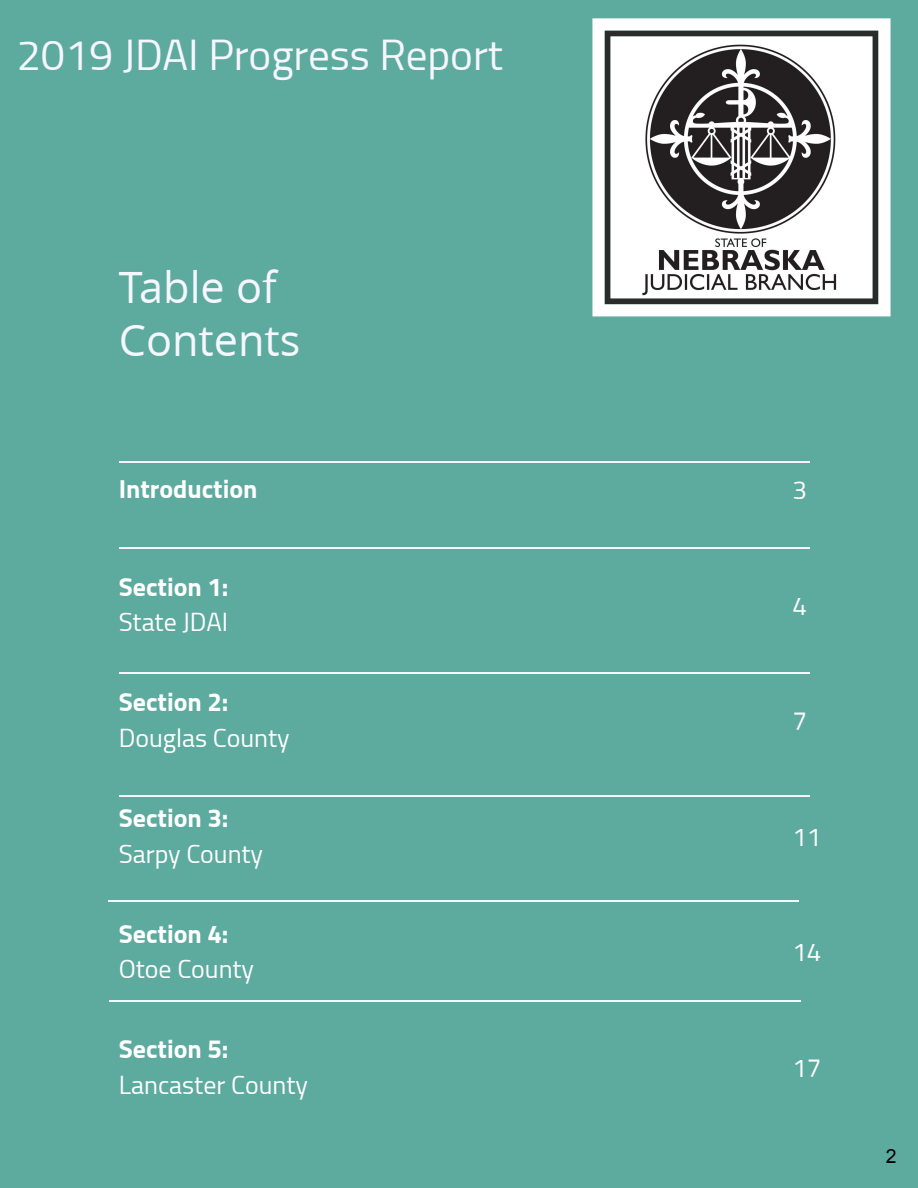
<style>
.page{position:relative;width:918px;height:1188px;background:#5daa9e}
.page>*{position:absolute;margin:0;border:0;box-sizing:border-box;transform-origin:0 0}
.t1{font:43.2px "Titillium";color:#f6f6fe}
.t2{font:43.2px/52.9px "Open Sans";color:#f6f6fe}
.t3{font:25.95px "Titillium";color:#fff}
.t4{font:700 25.95px "Titillium";color:#fff}
.t5{font:19.5px "Arial";color:#000}
</style>
<div class="page">
<hr style="left:120px;top:547px;width:40px;height:1px;background:#f6f6fe">
<hr style="left:160px;top:547px;width:40px;height:1px;background:#f6f6fe">
<hr style="left:200px;top:547px;width:40px;height:1px;background:#f6f6fe">
<hr style="left:240px;top:547px;width:40px;height:1px;background:#f6f6fe">
<hr style="left:280px;top:547px;width:40px;height:1px;background:#f6f6fe">
<hr style="left:320px;top:547px;width:40px;height:1px;background:#f6f6fe">
<hr style="left:360px;top:547px;width:40px;height:1px;background:#f6f6fe">
<hr style="left:400px;top:547px;width:40px;height:1px;background:#f6f6fe">
<hr style="left:440px;top:547px;width:40px;height:1px;background:#f6f6fe">
<hr style="left:480px;top:547px;width:40px;height:1px;background:#f6f6fe">
<hr style="left:520px;top:547px;width:40px;height:1px;background:#f6f6fe">
<hr style="left:560px;top:547px;width:40px;height:1px;background:#f6f6fe">
<hr style="left:600px;top:547px;width:40px;height:1px;background:#f6f6fe">
<hr style="left:640px;top:547px;width:40px;height:1px;background:#f6f6fe">
<hr style="left:680px;top:547px;width:40px;height:1px;background:#f6f6fe">
<hr style="left:720px;top:547px;width:40px;height:1px;background:#f6f6fe">
<hr style="left:760px;top:547px;width:40px;height:1px;background:#f6f6fe">
<hr style="left:120px;top:672px;width:40px;height:1px;background:#f6f6fe">
<hr style="left:160px;top:672px;width:40px;height:1px;background:#f6f6fe">
<hr style="left:200px;top:672px;width:40px;height:1px;background:#f6f6fe">
<hr style="left:240px;top:672px;width:40px;height:1px;background:#f6f6fe">
<hr style="left:280px;top:672px;width:40px;height:1px;background:#f6f6fe">
<hr style="left:320px;top:672px;width:40px;height:1px;background:#f6f6fe">
<hr style="left:360px;top:672px;width:40px;height:1px;background:#f6f6fe">
<hr style="left:400px;top:672px;width:40px;height:1px;background:#f6f6fe">
<hr style="left:440px;top:672px;width:40px;height:1px;background:#f6f6fe">
<hr style="left:480px;top:672px;width:40px;height:1px;background:#f6f6fe">
<hr style="left:520px;top:672px;width:40px;height:1px;background:#f6f6fe">
<hr style="left:560px;top:672px;width:40px;height:1px;background:#f6f6fe">
<hr style="left:600px;top:672px;width:40px;height:1px;background:#f6f6fe">
<hr style="left:640px;top:672px;width:40px;height:1px;background:#f6f6fe">
<hr style="left:680px;top:672px;width:40px;height:1px;background:#f6f6fe">
<hr style="left:720px;top:672px;width:40px;height:1px;background:#f6f6fe">
<hr style="left:760px;top:672px;width:40px;height:1px;background:#f6f6fe">
<hr style="left:120px;top:795px;width:40px;height:1px;background:#f6f6fe">
<hr style="left:160px;top:795px;width:40px;height:1px;background:#f6f6fe">
<hr style="left:200px;top:795px;width:40px;height:1px;background:#f6f6fe">
<hr style="left:240px;top:795px;width:40px;height:1px;background:#f6f6fe">
<hr style="left:280px;top:795px;width:40px;height:1px;background:#f6f6fe">
<hr style="left:320px;top:795px;width:40px;height:1px;background:#f6f6fe">
<hr style="left:360px;top:795px;width:40px;height:1px;background:#f6f6fe">
<hr style="left:400px;top:795px;width:40px;height:1px;background:#f6f6fe">
<hr style="left:440px;top:795px;width:40px;height:1px;background:#f6f6fe">
<hr style="left:480px;top:795px;width:40px;height:1px;background:#f6f6fe">
<hr style="left:520px;top:795px;width:40px;height:1px;background:#f6f6fe">
<hr style="left:560px;top:795px;width:40px;height:1px;background:#f6f6fe">
<hr style="left:600px;top:795px;width:40px;height:1px;background:#f6f6fe">
<hr style="left:640px;top:795px;width:40px;height:1px;background:#f6f6fe">
<hr style="left:680px;top:795px;width:40px;height:1px;background:#f6f6fe">
<hr style="left:720px;top:795px;width:40px;height:1px;background:#f6f6fe">
<hr style="left:760px;top:795px;width:40px;height:1px;background:#f6f6fe">
<hr style="left:120px;top:462px;width:40px;height:1px;background:#f6f6fe">
<hr style="left:160px;top:462px;width:40px;height:1px;background:#f6f6fe">
<hr style="left:200px;top:462px;width:40px;height:1px;background:#f6f6fe">
<hr style="left:240px;top:462px;width:40px;height:1px;background:#f6f6fe">
<hr style="left:280px;top:462px;width:40px;height:1px;background:#f6f6fe">
<hr style="left:320px;top:462px;width:40px;height:1px;background:#f6f6fe">
<hr style="left:360px;top:462px;width:40px;height:1px;background:#f6f6fe">
<hr style="left:400px;top:462px;width:40px;height:1px;background:#f6f6fe">
<hr style="left:440px;top:462px;width:40px;height:1px;background:#f6f6fe">
<hr style="left:480px;top:462px;width:40px;height:1px;background:#f6f6fe">
<hr style="left:520px;top:462px;width:40px;height:1px;background:#f6f6fe">
<hr style="left:560px;top:462px;width:40px;height:1px;background:#f6f6fe">
<hr style="left:600px;top:462px;width:40px;height:1px;background:#f6f6fe">
<hr style="left:640px;top:462px;width:40px;height:1px;background:#f6f6fe">
<hr style="left:680px;top:462px;width:40px;height:1px;background:#f6f6fe">
<hr style="left:720px;top:462px;width:40px;height:1px;background:#f6f6fe">
<hr style="left:760px;top:462px;width:40px;height:1px;background:#f6f6fe">
<hr style="left:108px;top:900px;width:40px;height:1px;background:#f6f6fe">
<hr style="left:148px;top:900px;width:40px;height:1px;background:#f6f6fe">
<hr style="left:188px;top:900px;width:40px;height:1px;background:#f6f6fe">
<hr style="left:228px;top:900px;width:40px;height:1px;background:#f6f6fe">
<hr style="left:268px;top:900px;width:40px;height:1px;background:#f6f6fe">
<hr style="left:308px;top:900px;width:40px;height:1px;background:#f6f6fe">
<hr style="left:348px;top:900px;width:40px;height:1px;background:#f6f6fe">
<hr style="left:388px;top:900px;width:40px;height:1px;background:#f6f6fe">
<hr style="left:428px;top:900px;width:40px;height:1px;background:#f6f6fe">
<hr style="left:468px;top:900px;width:40px;height:1px;background:#f6f6fe">
<hr style="left:508px;top:900px;width:41px;height:1px;background:#f6f6fe">
<hr style="left:549px;top:900px;width:40px;height:1px;background:#f6f6fe">
<hr style="left:589px;top:900px;width:40px;height:1px;background:#f6f6fe">
<hr style="left:629px;top:900px;width:40px;height:1px;background:#f6f6fe">
<hr style="left:669px;top:900px;width:40px;height:1px;background:#f6f6fe">
<hr style="left:709px;top:900px;width:40px;height:1px;background:#f6f6fe">
<hr style="left:749px;top:900px;width:40px;height:1px;background:#f6f6fe">
<hr style="left:110px;top:1001px;width:40px;height:1px;background:#f6f6fe">
<hr style="left:150px;top:1001px;width:40px;height:1px;background:#f6f6fe">
<hr style="left:190px;top:1001px;width:40px;height:1px;background:#f6f6fe">
<hr style="left:230px;top:1001px;width:40px;height:1px;background:#f6f6fe">
<hr style="left:270px;top:1001px;width:40px;height:1px;background:#f6f6fe">
<hr style="left:310px;top:1001px;width:40px;height:1px;background:#f6f6fe">
<hr style="left:350px;top:1001px;width:40px;height:1px;background:#f6f6fe">
<hr style="left:390px;top:1001px;width:40px;height:1px;background:#f6f6fe">
<hr style="left:430px;top:1001px;width:40px;height:1px;background:#f6f6fe">
<hr style="left:470px;top:1001px;width:40px;height:1px;background:#f6f6fe">
<hr style="left:510px;top:1001px;width:40px;height:1px;background:#f6f6fe">
<hr style="left:550px;top:1001px;width:40px;height:1px;background:#f6f6fe">
<hr style="left:590px;top:1001px;width:40px;height:1px;background:#f6f6fe">
<hr style="left:630px;top:1001px;width:40px;height:1px;background:#f6f6fe">
<hr style="left:670px;top:1001px;width:40px;height:1px;background:#f6f6fe">
<hr style="left:710px;top:1001px;width:40px;height:1px;background:#f6f6fe">
<hr style="left:750px;top:1001px;width:40px;height:1px;background:#f6f6fe">
<svg style="left:592px;top:18px;width:299px;height:298px;background:#dfe0e0"></svg>
<img style="left:640px;top:44px;width:200px;height:252px">
<h1 class="t1" style="left:17px;top:23px;width:488px">2019 JDAI Progress Report</h1>
<h1 class="t2" style="left:119px;top:261px;width:183px">Table of<br>Contents</h1>
<p class="t4" style="left:119px;top:469px;width:140px">Introduction</p>
<p class="t3" style="left:792px;top:471px;width:16px">3</p>
<p class="t4" style="left:119px;top:567px;width:111px">Section 1:</p>
<p class="t3" style="left:119px;top:603px;width:111px">State JDAI</p>
<p class="t4" style="left:119px;top:683px;width:111px">Section 2:</p>
<p class="t3" style="left:119px;top:719px;width:172px">Douglas County</p>
<p class="t4" style="left:119px;top:798px;width:111px">Section 3:</p>
<p class="t3" style="left:119px;top:835px;width:146px">Sarpy County</p>
<p class="t4" style="left:119px;top:914px;width:111px">Section 4:</p>
<p class="t3" style="left:119px;top:950px;width:137px">Otoe County</p>
<p class="t4" style="left:119px;top:1030px;width:111px">Section 5:</p>
<p class="t3" style="left:119px;top:1066px;width:191px">Lancaster County</p>
<p class="t3" style="left:792px;top:586px;width:16px">4</p>
<p class="t3" style="left:792px;top:702px;width:16px">7</p>
<p class="t3" style="left:792px;top:818px;width:30px">11</p>
<p class="t3" style="left:792px;top:933px;width:30px">14</p>
<p class="t3" style="left:792px;top:1049px;width:30px">17</p>
<p class="t5" style="left:886px;top:1146px;width:12px">2</p>
</div>
